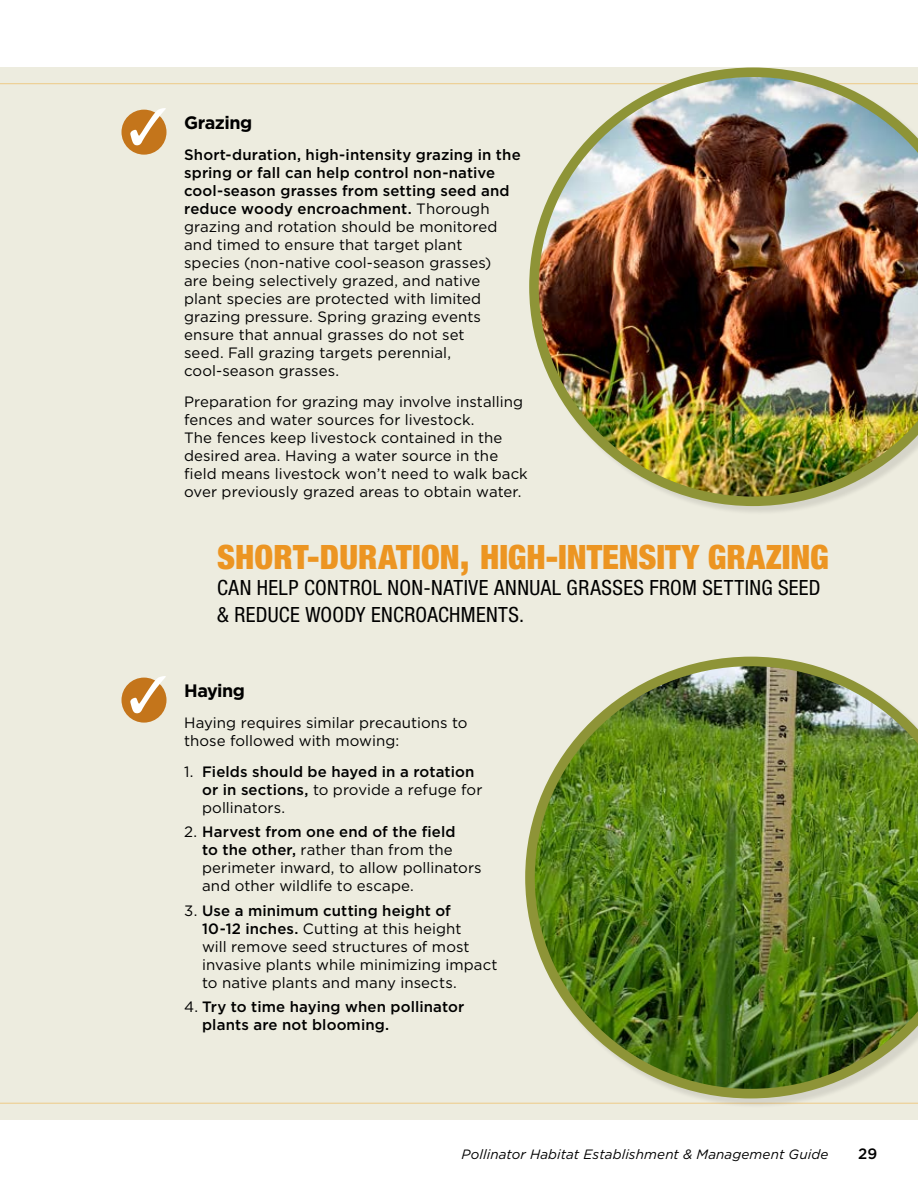
<style>
.page{position:relative;width:918px;height:1188px;background:#fff}
.page>*{position:absolute;margin:0;border:0;box-sizing:border-box;transform-origin:0 0}
.t1{font:900 condensed 33.6px "Helvetica Neue";color:#ec9522}
.t2{font:condensed 21px/26.5px "Helvetica Neue";letter-spacing:.015em;color:#000}
.t3{font:700 18px "Gotham";letter-spacing:-.025em;color:#000}
.t4{font:15px/18px "Gotham";letter-spacing:.005em;color:#000}
.t5{font:500 15px/18px "Gotham";letter-spacing:.01em;color:#000}
.t6{font:italic 13.5px "Gotham";letter-spacing:.01em;color:#000}
.s1{font-weight:500}
.s2{font-size:37.8px}
.s3{font-weight:400}
</style>
<div class="page">
<div style="left:0;top:68px;width:918px;height:1052px;background:#edecdf"></div>
<hr style="left:0;top:83px;width:918px;height:1px;background:#eea320">
<hr style="left:0;top:1103px;width:918px;height:1px;background:#eea320">
<div style="left:122px;top:110px;width:45px;height:45px;background:#c4751b;border-radius:50%"></div>
<svg style="left:130px;top:108px;width:36px;height:37px"></svg>
<div style="left:122px;top:678px;width:45px;height:45px;background:#c4751b;border-radius:50%"></div>
<svg style="left:130px;top:676px;width:36px;height:37px"></svg>
<div style="left:531px;top:69px;width:387px;height:447px;background:#000;opacity:.1"></div>
<img style="left:529px;top:67px;width:389px;height:439px">
<div style="left:527px;top:659px;width:391px;height:449px;background:#000;opacity:.1"></div>
<img style="left:525px;top:657px;width:393px;height:441px">
<p class="t3" style="left:184px;top:111px;width:70px">Grazing</p>
<p class="t4" style="left:184px;top:145px;width:338px"><span class="s1">Short-duration, high-intensity grazing in the spring or fall can help control non-native cool-season grasses from setting seed and reduce woody encroachment.</span> Thorough grazing and rotation should be monitored and timed to ensure that target plant species (non-native cool-season grasses)<br>are being selectively grazed, and native plant species are protected with limited grazing pressure. Spring grazing events ensure that annual grasses do not set<br>seed. Fall grazing targets perennial, cool-season grasses.</p>
<p class="t4" style="left:184px;top:392px;width:345px">Preparation for grazing may involve installing fences and water sources for livestock.<br>The fences keep livestock contained in the desired area. Having a water source in the field means livestock won’t need to walk back over previously grazed areas to obtain water.</p>
<h1 class="t1" style="left:217px;top:536px;width:613px">SHORT-DURATION<span class="s2">,</span> HIGH-INTENSITY GRAZING</h1>
<h2 class="t2" style="left:217px;top:574px;width:605px">CAN HELP CONTROL NON-NATIVE ANNUAL GRASSES FROM SETTING SEED &amp; REDUCE WOODY ENCROACHMENTS.</h2>
<p class="t3" style="left:184px;top:679px;width:63px">Haying</p>
<p class="t4" style="left:184px;top:713px;width:285px">Haying requires similar precautions to those followed with mowing:</p>
<p class="t5" style="left:202px;top:762px;width:282px;text-indent:-18px"><span class="s3">1.</span> Fields should be hayed in a rotation or in sections, <span class="s3">to provide a refuge for pollinators.</span></p>
<p class="t4" style="left:202px;top:823px;width:281px;text-indent:-18px">2. <span class="s1">Harvest from one end of the field<br>to the other,</span> rather than from the perimeter inward, to allow pollinators and other wildlife to escape.</p>
<p class="t4" style="left:202px;top:901px;width:297px;text-indent:-18px">3. <span class="s1">Use a minimum cutting height of<br>10-12 inches.</span> Cutting at this height<br>will remove seed structures of most invasive plants while minimizing impact to native plants and many insects.</p>
<p class="t5" style="left:202px;top:998px;width:264px;text-indent:-18px"><span class="s3">4.</span> Try to time haying when pollinator plants are not blooming.</p>
<p class="t6" style="left:461px;top:1146px;width:368px">Pollinator Habitat Establishment &amp; Management Guide</p>
<p class="t5" style="left:858px;top:1145px;width:21px">29</p>
</div>
